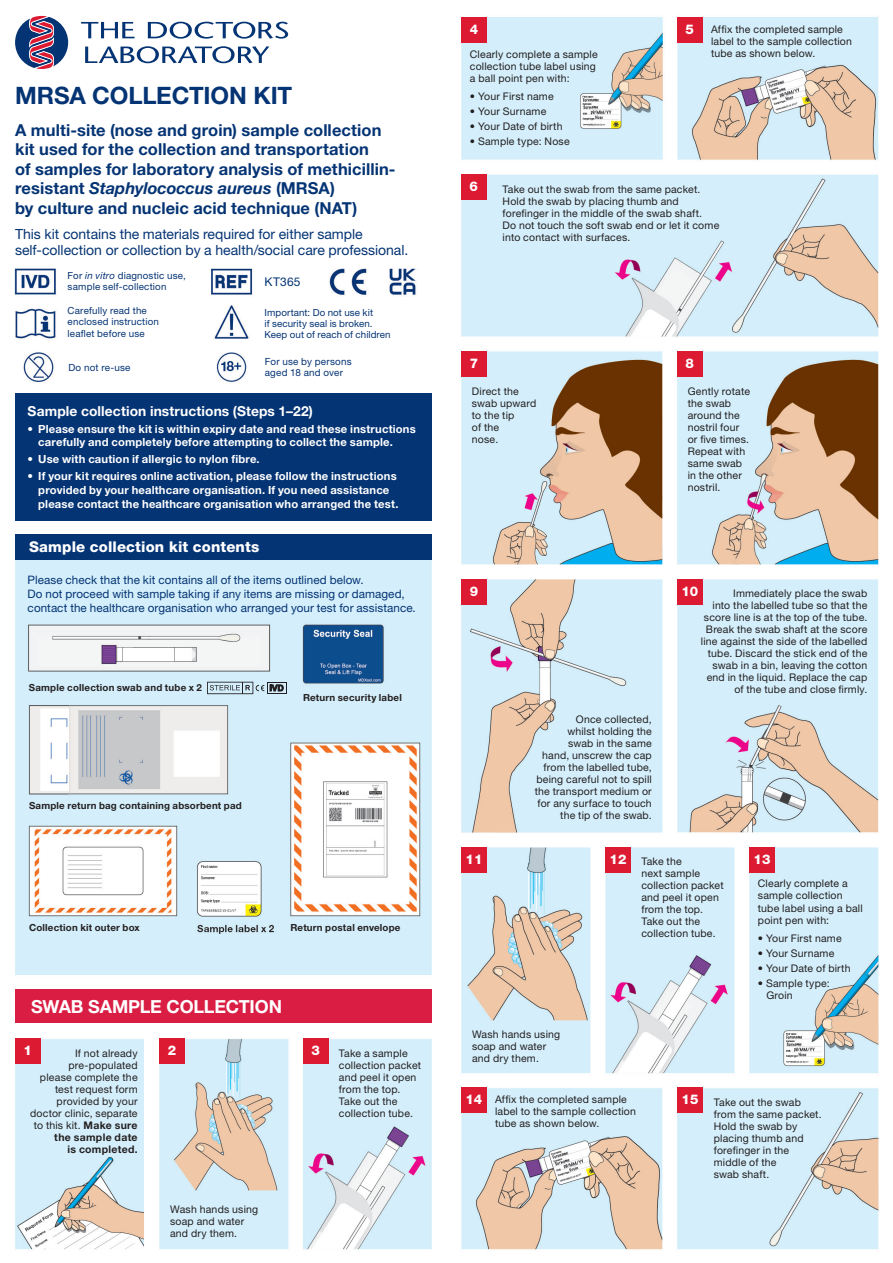
<style>
.page{position:relative;width:893px;height:1263px;background:#fff}
.page>*{position:absolute;margin:0;border:0;box-sizing:border-box;transform-origin:0 0}
.t1{font:700 24px "Helvetica Neue LT Std";letter-spacing:-.005em;color:#053474}
.t2{font:700 18px "Helvetica Neue LT Std";letter-spacing:-.015em;color:#fff}
.t3{font:700 16.5px/19.5px "Helvetica Neue LT Std";letter-spacing:.005em;color:#053474}
.t4{font:800 14.85px "Helvetica Neue LT Std";letter-spacing:.01em;color:#fff}
.t5{font:14.1px/16.5px "Helvetica Neue LT Std";letter-spacing:-.005em;color:#053474}
.t6{font:700 13.8px "Helvetica Neue LT Std";letter-spacing:.01em;color:#fff}
.t7{font:800 13.35px "Helvetica Neue LT Std";color:#fff}
.t8{font:12px "Helvetica Neue LT Std";letter-spacing:.015em;color:#053474}
.t9{font:11.7px/13.8px "Helvetica Neue LT Std";letter-spacing:.005em;color:#053474}
.t10{font:700 11.25px/13.8px "Helvetica Neue LT Std";letter-spacing:.015em;color:#fff}
.t11{font:10.5px/12px "Helvetica Neue LT Std";letter-spacing:.015em;color:#231f20}
.t12{font:9.9px/11.6px "Helvetica Neue LT Std";letter-spacing:.02em;color:#053474}
.t13{font:9.75px/11.2px "Helvetica Neue LT Std";letter-spacing:.015em;color:#053474}
.t14{font:700 9.75px "Helvetica Neue LT Std";letter-spacing:.02em;color:#231f20}
.s1{font-style:italic}
.s2{font-weight:700}
</style>
<div class="page">
<img style="left:14px;top:15px;width:865px;height:1235px">
<div style="left:15px;top:393px;width:416px;height:127px;background:#053474"></div>
<div style="left:15px;top:1038px;width:25px;height:25px;background:#dc1a32"></div>
<div style="left:15px;top:535px;width:417px;height:25px;background:#053474"></div>
<svg style="left:207px;top:682px;width:80px;height:12px"></svg>
<svg style="left:15px;top:16px;width:53px;height:53px"></svg>
<svg style="left:81px;top:22px;width:207px;height:41px"></svg>
<div style="left:159px;top:1038px;width:26px;height:25px;background:#dc1a32"></div>
<div style="left:303px;top:1038px;width:25px;height:25px;background:#dc1a32"></div>
<div style="left:461px;top:847px;width:26px;height:25px;background:#dc1a32"></div>
<div style="left:461px;top:174px;width:25px;height:26px;background:#dc1a32"></div>
<div style="left:677px;top:1087px;width:26px;height:25px;background:#dc1a32"></div>
<div style="left:677px;top:351px;width:25px;height:25px;background:#dc1a32"></div>
<div style="left:677px;top:579px;width:25px;height:25px;background:#dc1a32"></div>
<div style="left:605px;top:847px;width:26px;height:25px;background:#dc1a32"></div>
<div style="left:461px;top:351px;width:26px;height:25px;background:#dc1a32"></div>
<div style="left:461px;top:579px;width:26px;height:25px;background:#dc1a32"></div>
<div style="left:16px;top:989px;width:416px;height:34px;background:#d91d43"></div>
<div style="left:461px;top:17px;width:26px;height:25px;background:#dc1a32"></div>
<div style="left:749px;top:847px;width:26px;height:25px;background:#dc1a32"></div>
<div style="left:677px;top:17px;width:25px;height:25px;background:#dc1a32"></div>
<div style="left:461px;top:1087px;width:25px;height:25px;background:#dc1a32"></div>
<h1 class="t1" style="left:15px;top:81px;width:279px">MRSA COLLECTION KIT</h1>
<h3 class="t3" style="left:15px;top:120px;width:382px">A multi-site (nose and groin) sample collection kit used for the collection and transportation<br>of samples for laboratory analysis of methicillin&shy;resistant <span class="s1">Staphylococcus aureus</span> (MRSA)<br>by culture and nucleic acid technique (NAT)</h3>
<h3 class="t5" style="left:15px;top:225px;width:395px">This kit contains the materials required for either sample self-collection or collection by a health/social care professional.</h3>
<p class="t13" style="left:68px;top:270px;width:120px">For <span class="s1">in vitro</span> diagnostic use, sample self-collection</p>
<p class="t8" style="left:265px;top:274px;width:38px">KT365</p>
<p class="t13" style="left:265px;top:307px;width:128px">Important: Do not use kit<br>if security seal is broken.<br>Keep out of reach of children</p>
<p class="t12" style="left:68px;top:361px;width:64px">Do not re-use</p>
<p class="t12" style="left:265px;top:355px;width:88px">For use by persons aged 18 and over</p>
<p class="t13" style="left:68px;top:305px;width:93px">Carefully read the enclosed instruction leaflet before use</p>
<h3 class="t6" style="left:28px;top:402px;width:287px">Sample collection instructions (Steps 1–22)</h3>
<p class="t10" style="left:38px;top:421px;width:379px;text-indent:-11px">• Please ensure the kit is within expiry date and read these instructions carefully and completely before attempting to collect the sample.</p>
<p class="t10" style="left:28px;top:452px;width:233px">• Use with caution if allergic to nylon fibre.</p>
<p class="t10" style="left:38px;top:469px;width:362px;text-indent:-11px">• If your kit requires online activation, please follow the instructions provided by your healthcare organisation. If you need assistance please contact the healthcare organisation who arranged the test.</p>
<h3 class="t4" style="left:29px;top:537px;width:232px">Sample collection kit contents</h3>
<p class="t9" style="left:28px;top:573px;width:390px">Please check that the kit contains all of the items outlined below.<br>Do not proceed with sample taking if any items are missing or damaged, contact the healthcare organisation who arranged your test for assistance.</p>
<p class="t14" style="left:29px;top:682px;width:175px">Sample collection swab and tube x 2</p>
<p class="t14" style="left:29px;top:800px;width:214px">Sample return bag containing absorbent pad</p>
<p class="t14" style="left:303px;top:692px;width:100px">Return security label</p>
<p class="t14" style="left:29px;top:921px;width:112px">Collection kit outer box</p>
<p class="t14" style="left:290px;top:921px;width:112px">Return postal envelope</p>
<h2 class="t2" style="left:31px;top:995px;width:252px">SWAB SAMPLE COLLECTION</h2>
<p class="t7" style="left:23px;top:1042px;width:10px">1</p>
<p class="t11" style="left:30px;top:1047px;width:109px;text-align:right">If not already pre-populated<br>please complete the test request form provided by your doctor clinic, separate to this kit. <span class="s2">Make sure the sample date<br>is completed.</span></p>
<p class="t7" style="left:168px;top:1042px;width:10px">2</p>
<p class="t7" style="left:311px;top:1042px;width:10px">3</p>
<p class="t11" style="left:339px;top:1047px;width:84px">Take a sample collection packet and peel it open from the top.<br>Take out the collection tube.</p>
<p class="t11" style="left:170px;top:1203px;width:90px">Wash hands using soap and water and dry them.</p>
<p class="t7" style="left:470px;top:21px;width:10px">4</p>
<p class="t11" style="left:470px;top:48px;width:129px">Clearly complete a sample collection tube label using a ball point pen with:</p>
<p class="t11" style="left:470px;top:90px;width:85px">• Your First name</p>
<p class="t11" style="left:470px;top:105px;width:78px">• Your Surname</p>
<p class="t11" style="left:470px;top:120px;width:94px">• Your Date of birth</p>
<p class="t11" style="left:470px;top:135px;width:101px">• Sample type: Nose</p>
<p class="t7" style="left:686px;top:21px;width:10px">5</p>
<p class="t11" style="left:711px;top:23px;width:142px">Affix the completed sample label to the sample collection tube as shown below.</p>
<p class="t7" style="left:470px;top:178px;width:10px">6</p>
<p class="t11" style="left:503px;top:183px;width:218px">Take out the swab from the same packet.<br>Hold the swab by placing thumb and forefinger in the middle of the swab shaft.<br>Do not touch the soft swab end or let it come into contact with surfaces.</p>
<p class="t7" style="left:470px;top:355px;width:10px">7</p>
<p class="t7" style="left:685px;top:355px;width:10px">8</p>
<p class="t11" style="left:472px;top:385px;width:66px">Direct the swab upward to the tip<br>of the<br>nose.</p>
<p class="t11" style="left:688px;top:385px;width:64px">Gently rotate the swab around the nostril four or five times.<br>Repeat with same swab in the other nostril.</p>
<p class="t7" style="left:470px;top:583px;width:10px">9</p>
<p class="t11" style="left:535px;top:713px;width:118px;text-align:right">Once collected,<br>whilst holding the<br>swab in the same<br>hand, unscrew the cap from the labelled tube, being careful not to spill the transport medium or for any surface to touch the tip of the swab.</p>
<p class="t7" style="left:681px;top:583px;width:18px">10</p>
<p class="t11" style="left:701px;top:587px;width:168px;text-align:right">Immediately place the swab<br>into the labelled tube so that the score line is at the top of the tube.<br>Break the swab shaft at the score line against the side of the labelled tube. Discard the stick end of the swab in a bin, leaving the cotton end in the liquid. Replace the cap of the tube and close firmly.</p>
<p class="t7" style="left:466px;top:851px;width:18px">11</p>
<p class="t11" style="left:472px;top:1028px;width:90px">Wash hands using soap and water and dry them.</p>
<p class="t7" style="left:610px;top:851px;width:18px">12</p>
<p class="t11" style="left:641px;top:855px;width:84px">Take the<br>next sample collection packet and peel it open from the top.<br>Take out the collection tube.</p>
<p class="t7" style="left:754px;top:851px;width:18px">13</p>
<p class="t11" style="left:758px;top:878px;width:106px">Clearly complete a sample collection tube label using a ball point pen with:</p>
<p class="t11" style="left:758px;top:932px;width:85px">• Your First name</p>
<p class="t11" style="left:758px;top:947px;width:78px">• Your Surname</p>
<p class="t11" style="left:758px;top:962px;width:94px">• Your Date of birth</p>
<p class="t11" style="left:766px;top:977px;width:65px;text-indent:-9px">• Sample type:<br>Groin</p>
<p class="t7" style="left:465px;top:1091px;width:18px">14</p>
<p class="t11" style="left:495px;top:1093px;width:142px">Affix the completed sample label to the sample collection tube as shown below.</p>
<p class="t7" style="left:682px;top:1091px;width:18px">15</p>
<p class="t11" style="left:714px;top:1096px;width:109px">Take out the swab from the same packet.<br>Hold the swab by placing thumb and forefinger in the middle of the<br>swab shaft.</p>
</div>
